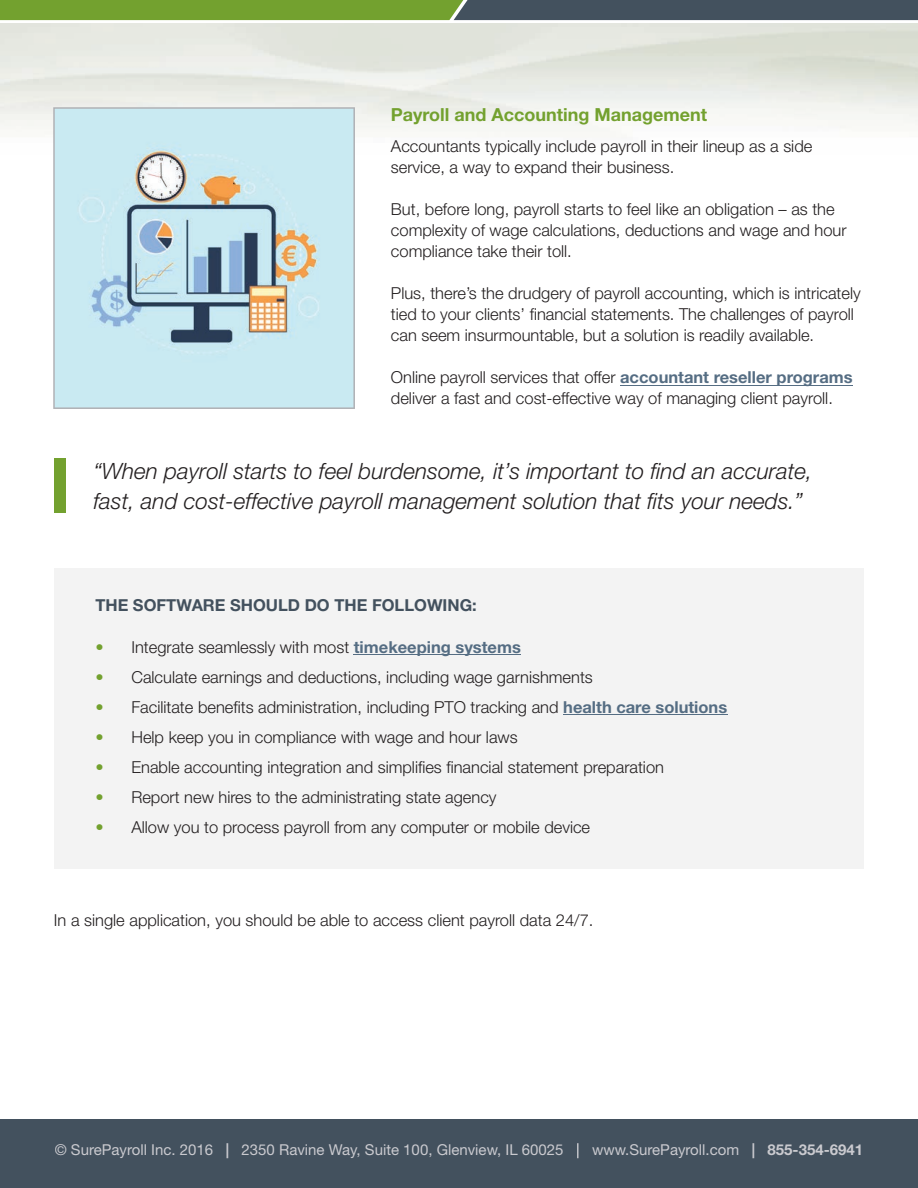
<style>
.page{position:relative;width:918px;height:1188px;background:#fff}
.page>*{position:absolute;margin:0;border:0;box-sizing:border-box;transform-origin:0 0}
.t1{font:italic 300 22.5px/30px "Helvetica Neue LT Std";color:#231f20}
.t2{font:700 18px "Helvetica Neue LT Std";color:#73a12f}
.t3{font:300 16.5px/21px "Helvetica Neue LT Std";color:#231f20}
.t4{font:700 16.5px "Helvetica Neue LT Std";color:#43515e}
.t5{font:15px "Helvetica Neue LT Std";color:#cacacf}
.s1{font-weight:700;color:#556d83}
.s2{color:#73a12f}
.s3{font-weight:700}
</style>
<div class="page">
<div style="left:0;top:1120px;width:918px;height:68px;background:#43515e"></div>
<svg style="left:0;top:0;width:918px;height:20px;background:#5b7947"></svg>
<div style="left:55px;top:568px;width:809px;height:301px;background:#f3f3f3"></div>
<hr style="left:620px;top:385px;width:233px;height:1px;background:#556d83">
<svg style="left:53px;top:107px;width:302px;height:302px;background:#c0dae1"></svg>
<div style="left:55px;top:459px;width:11px;height:54px;background:#73a12f"></div>
<hr style="left:354px;top:654px;width:167px;height:1px;background:#556d83">
<hr style="left:563px;top:714px;width:164px;height:1px;background:#556d83">
<p class="t2" style="left:391px;top:103px;width:318px">Payroll and Accounting Management</p>
<p class="t3" style="left:391px;top:136px;width:423px">Accountants typically include payroll in their lineup as a side service, a way to expand their business.</p>
<p class="t3" style="left:391px;top:199px;width:457px">But, before long, payroll starts to feel like an obligation – as the complexity of wage calculations, deductions and wage and hour compliance take their toll.</p>
<p class="t3" style="left:391px;top:283px;width:471px">Plus, there’s the drudgery of payroll accounting, which is intricately tied to your clients’ financial statements. The challenges of payroll can seem insurmountable, but a solution is readily available.</p>
<p class="t3" style="left:391px;top:367px;width:463px">Online payroll services that offer <span class="s1">accountant reseller programs </span>deliver a fast and cost-effective way of managing client payroll.</p>
<h1 class="t1" style="left:93px;top:455px;width:720px">“When payroll starts to feel burdensome, it’s important to find an accurate, fast, and cost-effective payroll management solution that fits your needs.”</h1>
<p class="t4" style="left:95px;top:594px;width:383px">THE SOFTWARE SHOULD DO THE FOLLOWING:</p>
<p class="t3" style="left:95px;top:636px;width:427px"><span class="s2">•</span> Integrate seamlessly with most <span class="s1">timekeeping systems</span></p>
<p class="t3" style="left:95px;top:666px;width:499px"><span class="s2">•</span> Calculate earnings and deductions, including wage garnishments</p>
<p class="t3" style="left:95px;top:696px;width:633px"><span class="s2">•</span> Facilitate benefits administration, including PTO tracking and <span class="s1">health care solutions</span></p>
<p class="t3" style="left:95px;top:726px;width:424px"><span class="s2">•</span> Help keep you in compliance with wage and hour laws</p>
<p class="t3" style="left:95px;top:756px;width:570px"><span class="s2">•</span> Enable accounting integration and simplifies financial statement preparation</p>
<p class="t3" style="left:95px;top:786px;width:403px"><span class="s2">•</span> Report new hires to the administrating state agency</p>
<p class="t3" style="left:95px;top:816px;width:496px"><span class="s2">•</span> Allow you to process payroll from any computer or mobile device</p>
<p class="t3" style="left:54px;top:910px;width:541px">In a single application, you should be able to access client payroll data 24/7.</p>
<p class="t5" style="left:55px;top:1141px;width:810px">© SurePayroll Inc. 2016 <span class="s3">|</span> 2350 Ravine Way, Suite 100, Glenview, IL 60025 <span class="s3">|</span> www.SurePayroll.com <span class="s3">| 855-354-6941</span></p>
</div>
